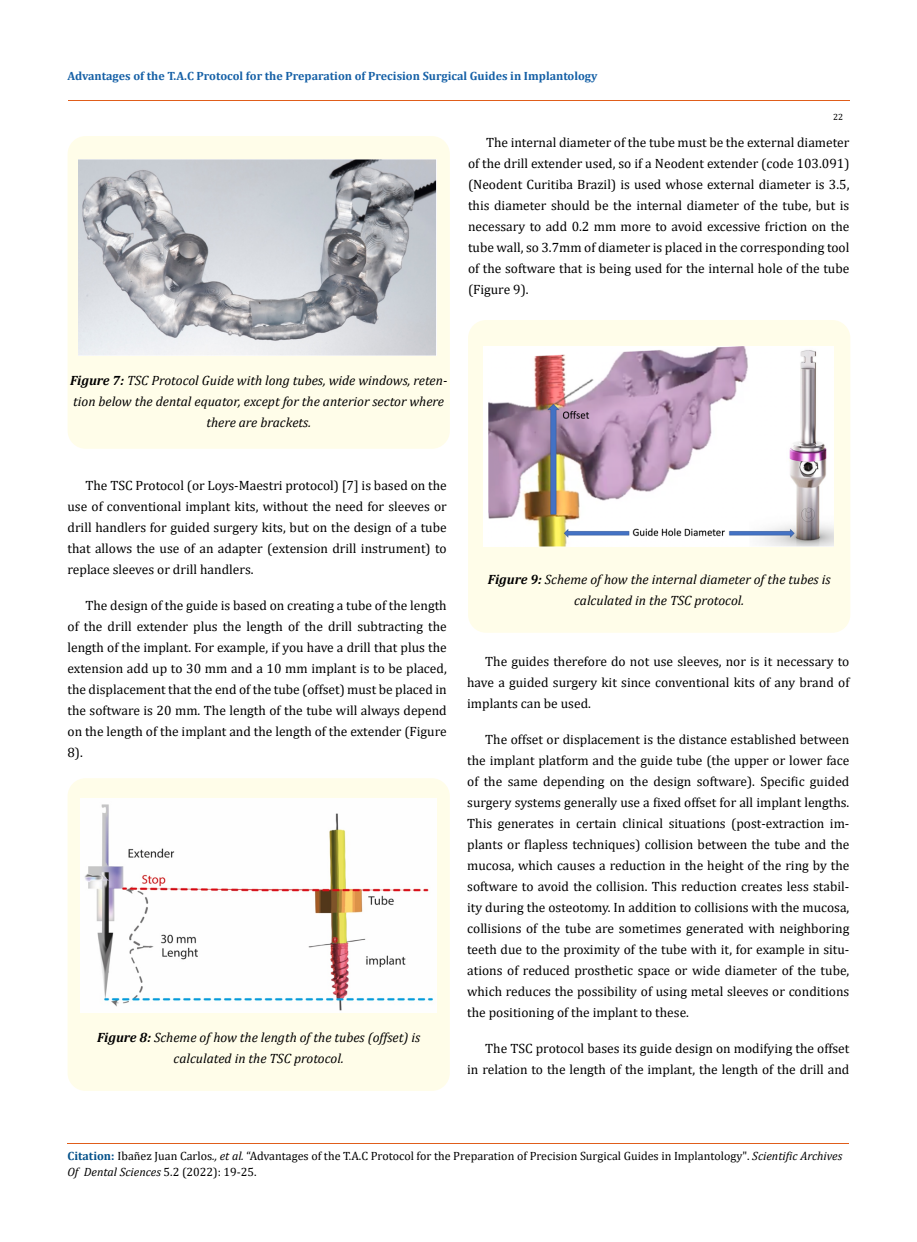
<style>
.page{position:relative;width:917px;height:1242px;background:#fff}
.page>*{position:absolute;margin:0;border:0;box-sizing:border-box;transform-origin:0 0}
.t1{font:13.5px/21px "Cambria";color:#000;text-align:justify}
.t2{font:italic 13.5px/21px "Cambria";color:#000;text-align:center}
.t3{font:12px/16.5px "Cambria";color:#000}
.t4{font:700 12px "Cambria";color:#1560a6}
.t5{font:9px "Cambria";color:#000}
.s1{font-weight:700}
.s2{font-weight:700;color:#035089}
.s3{font-style:italic}
</style>
<div class="page">
<hr style="left:68px;top:101px;width:781px;height:1px;background:#e05d1a">
<div style="left:68px;top:136px;width:382px;height:313px;background:#fffde9;border-radius:18px"></div>
<img style="left:78px;top:160px;width:358px;height:195px">
<div style="left:68px;top:778px;width:382px;height:313px;background:#fffde9;border-radius:18px"></div>
<img style="left:81px;top:798px;width:355px;height:214px">
<div style="left:468px;top:320px;width:382px;height:313px;background:#fffde9;border-radius:18px"></div>
<img style="left:483px;top:346px;width:350px;height:200px">
<hr style="left:67px;top:1144px;width:782px;height:1px;background:#e05d1a">
<p class="t4" style="left:68px;top:68px;width:531px">Advantages of the T.A.C Protocol for the Preparation of Precision Surgical Guides in Implantology</p>
<p class="t5" style="left:833px;top:112px;width:11px">22</p>
<p class="t1" style="left:468px;top:131px;width:383px;text-indent:18px">The internal diameter of the tube must be the external diameter of the drill extender used, so if a Neodent extender (code 103.091) (Neodent Curitiba Brazil) is used whose external diameter is 3.5, this diameter should be the internal diameter of the tube, but is necessary to add 0.2 mm more to avoid excessive friction on the tube wall, so 3.7mm of diameter is placed in the corresponding tool of the software that is being used for the internal hole of the tube (Figure 9).</p>
<p class="t2" style="left:70px;top:369px;width:379px"><span class="s1">Figure 7:</span> TSC Protocol Guide with long tubes, wide windows, reten&shy;tion below the dental equator, except for the anterior sector where there are brackets.</p>
<p class="t1" style="left:67px;top:475px;width:381px;text-indent:18px">The TSC Protocol (or Loys-Maestri protocol) [7] is based on the use of conventional implant kits, without the need for sleeves or drill handlers for guided surgery kits, but on the design of a tube that allows the use of an adapter (extension drill instrument) to replace sleeves or drill handlers.</p>
<p class="t1" style="left:67px;top:595px;width:381px;text-indent:18px">The design of the guide is based on creating a tube of the length of the drill extender plus the length of the drill subtracting the length of the implant. For example, if you have a drill that plus the extension add up to 30 mm and a 10 mm implant is to be placed, the displacement that the end of the tube (offset) must be placed in the software is 20 mm. The length of the tube will always depend on the length of the implant and the length of the extender (Figure 8).</p>
<p class="t2" style="left:97px;top:1026px;width:325px"><span class="s1">Figure 8:</span> Scheme of how the length of the tubes (offset) is calculated in the TSC protocol.</p>
<p class="t2" style="left:488px;top:568px;width:344px"><span class="s1">Figure 9:</span> Scheme of how the internal diameter of the tubes is calculated in the TSC protocol.</p>
<p class="t1" style="left:467px;top:651px;width:384px;text-indent:18px">The guides therefore do not use sleeves, nor is it necessary to have a guided surgery kit since conventional kits of any brand of implants can be used.</p>
<p class="t1" style="left:467px;top:729px;width:384px;text-indent:18px">The offset or displacement is the distance established between the implant platform and the guide tube (the upper or lower face of the same depending on the design software). Specific guided surgery systems generally use a fixed offset for all implant lengths.<br>This generates in certain clinical situations (post-extraction im&shy;plants or flapless techniques) collision between the tube and the mucosa, which causes a reduction in the height of the ring by the software to avoid the collision. This reduction creates less stabil&shy;ity during the osteotomy. In addition to collisions with the mucosa, collisions of the tube are sometimes generated with neighboring teeth due to the proximity of the tube with it, for example in situ&shy;ations of reduced prosthetic space or wide diameter of the tube, which reduces the possibility of using metal sleeves or conditions the positioning of the implant to these.</p>
<p class="t1" style="left:467px;top:1038px;width:384px;text-align:right">The TSC protocol bases its guide design on modifying the offset<br>in relation to the length of the implant, the length of the drill and</p>
<p class="t3" style="left:67px;top:1147px;width:776px"><span class="s2">Citation:</span> Ibañez Juan Carlos<span class="s3">., et al.</span> “Advantages of the T.A.C Protocol for the Preparation of Precision Surgical Guides in Implantology". <span class="s3">Scientific Archives<br>Of Dental Sciences</span> 5.2 (2022): 19-25.</p>
</div>
